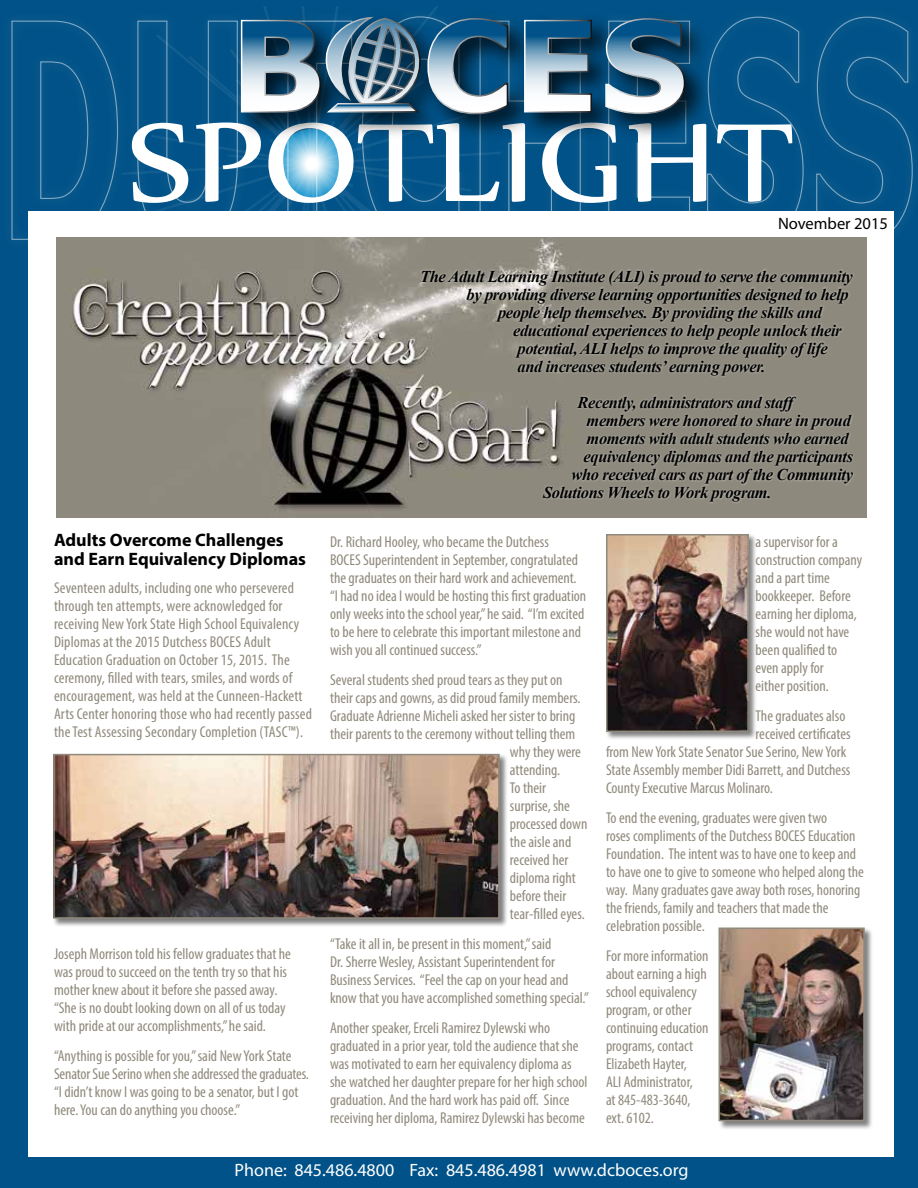
<style>
.page{position:relative;width:918px;height:1188px;background:#fff}
.page>*{position:absolute;margin:0;border:0;box-sizing:border-box;transform-origin:0 0}
.t1{font:135px "Nyala";color:#fff;scale:1.09 1}
.t2{font:700 18px/19.5px "Myriad Pro";color:#000}
.t3{font:17.85px "Myriad Pro";color:#fff}
.t4{font:italic 700 16.5px "Times New Roman";letter-spacing:-.025em;color:#000}
.t5{font:16.5px "Myriad Pro";color:#000}
.t6{font:condensed 15.75px/18px "Myriad Pro";color:#908a7c}
</style>
<div class="page">
<div style="left:2px;top:206px;width:916px;height:982px;background:#005288"></div>
<div style="left:2px;top:6px;width:916px;height:255px;background:#015288"></div>
<svg style="left:11px;top:20px;width:108px;height:220px;background:#07578b"></svg>
<svg style="left:706px;top:16px;width:98px;height:195px;background:#07568a"></svg>
<svg style="left:816px;top:16px;width:97px;height:228px;background:#07568b"></svg>
<div style="left:122px;top:6px;width:107px;height:205px;background:#015288"></div>
<div style="left:28px;top:211px;width:865px;height:945px;background:#fff"></div>
<img style="left:229px;top:6px;width:489px;height:181px">
<svg style="left:605px;top:17px;width:86px;height:194px;background:#326b90"></svg>
<svg style="left:137px;top:16px;width:456px;height:195px;background:#2b6991"></svg>
<img style="left:56px;top:237px;width:810px;height:281px">
<div style="left:419px;top:268px;width:436px;height:236px;background:#fff;opacity:.5"></div>
<div style="left:53px;top:753px;width:455px;height:174px;background:#000;opacity:.5"></div>
<img style="left:56px;top:757px;width:441px;height:159px">
<div style="left:53px;top:754px;width:447px;height:165px;border:2px solid #908a7c"></div>
<div style="left:605px;top:533px;width:153px;height:208px;background:#000;opacity:.5"></div>
<img style="left:609px;top:537px;width:137px;height:192px">
<div style="left:606px;top:534px;width:143px;height:198px;border:2px solid #908a7c"></div>
<div style="left:718px;top:927px;width:155px;height:203px;background:#000;opacity:.5"></div>
<img style="left:722px;top:931px;width:140px;height:187px">
<div style="left:719px;top:928px;width:146px;height:193px;border:2px solid #908a7c"></div>
<h1 class="t1" style="left:128px;top:100px;width:613px">SPOTLIGHT</h1>
<p class="t5" style="left:778px;top:214px;width:112px">November 2015</p>
<p class="t2" style="left:54px;top:530px;width:254px">Adults Overcome Challenges and Earn Equivalency Diplomas</p>
<p class="t6" style="left:54px;top:578px;width:260px">Seventeen adults, including one who persevered through ten attempts, were acknowledged for receiving New York State High School Equivalency Diplomas at the 2015 Dutchess BOCES Adult Education Graduation on October 15, 2015. The ceremony, filled with tears, smiles, and words of encouragement, was held at the Cunneen-Hackett Arts Center honoring those who had recently passed the Test Assessing Secondary Completion (TASC™).</p>
<p class="t6" style="left:54px;top:944px;width:238px">Joseph Morrison told his fellow graduates that he was proud to succeed on the tenth try so that his mother knew about it before she passed away. “She is no doubt looking down on all of us today with pride at our accomplishments,” he said.</p>
<p class="t6" style="left:54px;top:1046px;width:257px">“Anything is possible for you,” said New York State Senator Sue Serino when she addressed the graduates. “I didn’t know I was going to be a senator, but I got here. You can do anything you choose.”</p>
<p class="t4" style="left:420px;top:267px;width:434px">The Adult Learning Institute (ALI) is proud to serve the community</p>
<p class="t4" style="left:467px;top:285px;width:384px">by providing diverse learning opportunities designed to help</p>
<p class="t4" style="left:498px;top:303px;width:326px">people help themselves. By providing the skills and</p>
<p class="t4" style="left:513px;top:321px;width:330px">educational experiences to help people unlock their</p>
<p class="t4" style="left:518px;top:339px;width:312px">potential, ALI helps to improve the quality of life</p>
<p class="t4" style="left:518px;top:357px;width:250px">and increases students’ earning power.</p>
<p class="t4" style="left:578px;top:393px;width:217px">Recently, administrators and staff</p>
<p class="t4" style="left:587px;top:411px;width:266px">members were honored to share in proud</p>
<p class="t4" style="left:587px;top:429px;width:264px">moments with adult students who earned</p>
<p class="t4" style="left:584px;top:447px;width:271px">equivalency diplomas and the participants</p>
<p class="t4" style="left:572px;top:465px;width:283px">who received cars as part of the Community</p>
<p class="t4" style="left:543px;top:483px;width:230px">Solutions Wheels to Work program.</p>
<p class="t6" style="left:330px;top:532px;width:258px">Dr. Richard Hooley, who became the Dutchess<br>BOCES Superintendent in September, congratulated the graduates on their hard work and achievement. “I had no idea I would be hosting this first graduation only weeks into the school year,” he said. “I’m excited to be here to celebrate this important milestone and wish you all continued success.”</p>
<p class="t6" style="left:330px;top:670px;width:234px">Several students shed proud tears as they put on</p>
<p class="t6" style="left:330px;top:688px;width:252px">their caps and gowns, as did proud family members.</p>
<p class="t6" style="left:330px;top:706px;width:247px">Graduate Adrienne Micheli asked her sister to bring</p>
<p class="t6" style="left:330px;top:724px;width:247px">their parents to the ceremony without telling them</p>
<p class="t6" style="left:510px;top:742px;width:72px">why they were</p>
<p class="t6" style="left:510px;top:760px;width:52px">attending.</p>
<p class="t6" style="left:510px;top:778px;width:38px">To their</p>
<p class="t6" style="left:510px;top:796px;width:62px">surprise, she</p>
<p class="t6" style="left:510px;top:814px;width:79px">processed down</p>
<p class="t6" style="left:510px;top:832px;width:63px">the aisle and</p>
<p class="t6" style="left:510px;top:850px;width:60px">received her</p>
<p class="t6" style="left:510px;top:868px;width:67px">diploma right</p>
<p class="t6" style="left:510px;top:886px;width:58px">before their</p>
<p class="t6" style="left:510px;top:904px;width:76px">tear-filled eyes.</p>
<p class="t6" style="left:330px;top:934px;width:261px">“Take it all in, be present in this moment,” said<br>Dr. Sherre Wesley, Assistant Superintendent for Business Services. “Feel the cap on your head and know that you have accomplished something special.”</p>
<p class="t6" style="left:330px;top:1018px;width:259px">Another speaker, Erceli Ramirez Dylewski who graduated in a prior year, told the audience that she was motivated to earn her equivalency diploma as she watched her daughter prepare for her high school graduation. And the hard work has paid off. Since receiving her diploma, Ramirez Dylewski has become</p>
<p class="t6" style="left:756px;top:532px;width:108px">a supervisor for a construction company and a part time bookkeeper. Before earning her diploma, she would not have been qualified to even apply for<br>either position.</p>
<p class="t6" style="left:756px;top:706px;width:91px">The graduates also</p>
<p class="t6" style="left:756px;top:724px;width:97px">received certificates</p>
<p class="t6" style="left:606px;top:742px;width:242px">from New York State Senator Sue Serino, New York</p>
<p class="t6" style="left:606px;top:760px;width:246px">State Assembly member Didi Barrett, and Dutchess</p>
<p class="t6" style="left:606px;top:778px;width:168px">County Executive Marcus Molinaro.</p>
<p class="t6" style="left:606px;top:808px;width:260px">To end the evening, graduates were given two<br>roses compliments of the Dutchess BOCES Education Foundation. The intent was to have one to keep and to have one to give to someone who helped along the way. Many graduates gave away both roses, honoring the friends, family and teachers that made the celebration possible.</p>
<p class="t6" style="left:606px;top:946px;width:104px">For more information about earning a high school equivalency program, or other continuing education programs, contact<br>Elizabeth Hayter,<br>ALI Administrator,<br>at 845-483-3640, ext. 6102.</p>
<p class="t3" style="left:235px;top:1159px;width:455px">Phone: 845.486.4800 Fax: 845.486.4981 www.dcboces.org</p>
</div>
